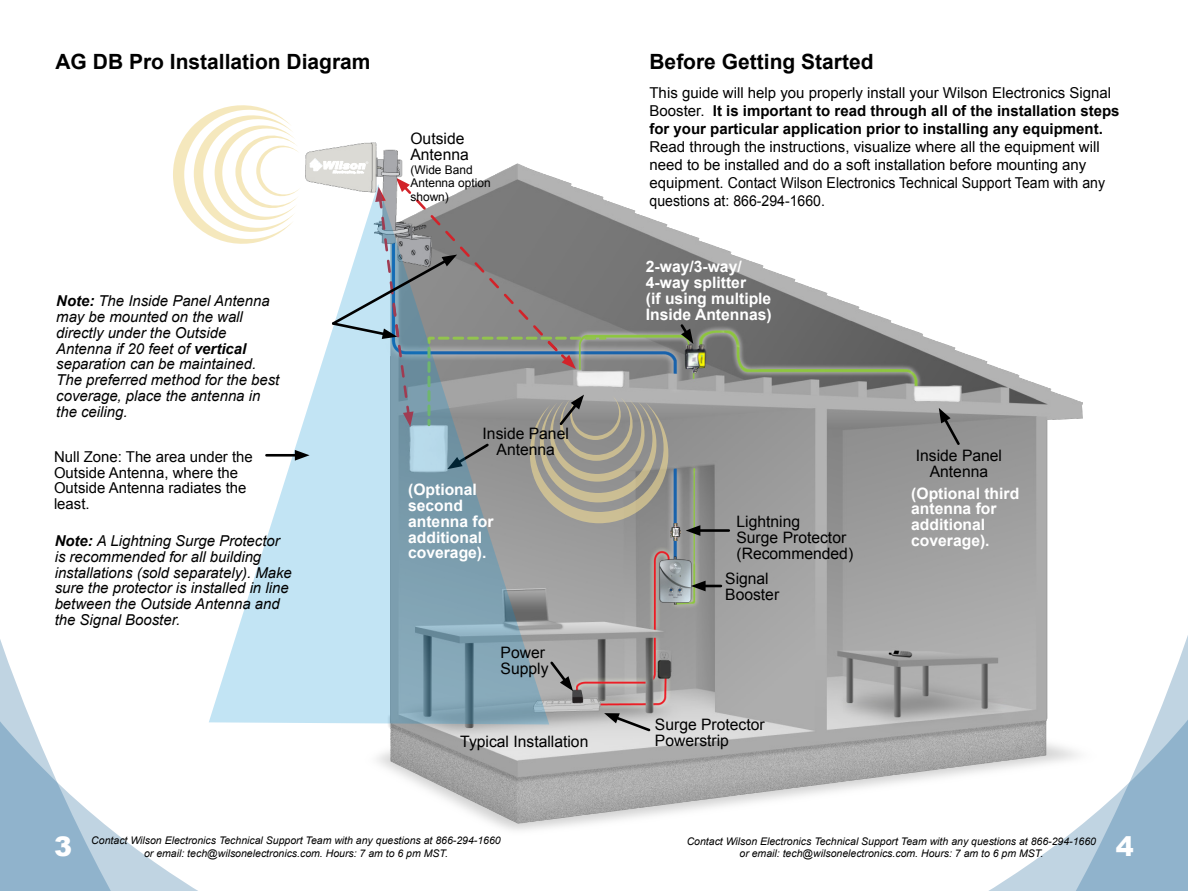
<style>
.page{position:relative;width:1188px;height:891px;background:#fff}
.page>*{position:absolute;margin:0;border:0;box-sizing:border-box;transform-origin:0 0}
.t1{font:900 27px "Arial";color:#fff}
.t2{font:700 21px "Arial";color:#000}
.t3{font:15.75px/15.8px "Arial";color:#000}
.t4{font:700 15.75px/15.8px "Arial";color:#fff}
.t5{font:italic 15px/15.8px "Arial";color:#000}
.t6{font:15px/18px "Arial";color:#000}
.t7{font:700 15px/18px "Arial";color:#000}
.t8{font:12px/13.5px "Arial";color:#000}
.t9{font:italic 10.5px/12.6px "Arial";color:#000;text-align:center}
.s1{font-weight:700}
.s2{font-weight:400}
</style>
<div class="page">
<svg style="left:0;top:639px;width:198px;height:252px"></svg>
<svg style="left:989px;top:853px;width:199px;height:38px;fill:#90b3cc"></svg>
<div style="left:54px;top:741px;width:26px;height:38px;background:#fff;border-radius:50%"></div>
<img style="left:377px;top:228px;width:811px;height:625px">
<hr style="left:701px;top:585px;width:20px;height:2px;background:#000">
<svg style="left:694px;top:581px;width:12px;height:10px"></svg>
<hr style="left:696px;top:529px;width:33px;height:3px;background:#000">
<svg style="left:686px;top:525px;width:14px;height:11px"></svg>
<img style="left:671px;top:524px;width:9px;height:17px">
<svg style="left:939px;top:408px;width:23px;height:39px"></svg>
<img style="left:656px;top:556px;width:38px;height:50px">
<svg style="left:678px;top:322px;width:15px;height:22px"></svg>
<img style="left:680px;top:343px;width:29px;height:31px">
<svg style="left:209px;top:523px;width:340px;height:201px"></svg>
<svg style="left:173px;top:105px;width:497px;height:418px"></svg>
<svg style="left:548px;top:659px;width:25px;height:32px"></svg>
<svg style="left:604px;top:713px;width:48px;height:20px"></svg>
<h2 class="t2" style="left:56px;top:48px;width:317px">AG DB Pro Installation Diagram</h2>
<p class="t5" style="left:56px;top:293px;width:225px"><span class="s1">Note:</span> The Inside Panel Antenna may be mounted on the wall directly under the Outside<br>Antenna if 20 feet of <span class="s1">vertical </span>separation can be maintained.<br>The preferred method for the best coverage, place the antenna in the ceiling.</p>
<p class="t6" style="left:54px;top:449px;width:200px;line-height:15.8px">Null Zone: The area under the<br>Outside Antenna, where the<br>Outside Antenna radiates the least.</p>
<p class="t5" style="left:55px;top:533px;width:239px"><span class="s1">Note:</span> A Lightning Surge Protector is recommended for all building installations (sold separately). Make sure the protector is installed in line between the Outside Antenna and the Signal Booster.</p>
<p class="t3" style="left:410px;top:131px;width:60px">Outside<br>Antenna</p>
<p class="t8" style="left:410px;top:163px;width:82px">(Wide Band<br>Antenna option shown)</p>
<p class="t3" style="left:483px;top:426px;width:88px;text-align:center">Inside Panel<br>Antenna</p>
<p class="t4" style="left:408px;top:482px;width:87px">(Optional second antenna for additional coverage).</p>
<p class="t3" style="left:501px;top:645px;width:49px">Power<br>Supply</p>
<p class="t3" style="left:460px;top:734px;width:130px">Typical Installation</p>
<h2 class="t2" style="left:650px;top:48px;width:226px">Before Getting Started</h2>
<p class="t7" style="left:649px;top:84px;width:472px"><span class="s2">This guide will help you properly install your Wilson Electronics Signal<br>Booster.</span> It is important to read through all of the installation steps for your particular application prior to installing any equipment.</p>
<p class="t6" style="left:649px;top:138px;width:457px">Read through the instructions, visualize where all the equipment will need to be installed and do a soft installation before mounting any equipment. Contact Wilson Electronics Technical Support Team with any questions at: 866-294-1660.</p>
<p class="t4" style="left:646px;top:259px;width:127px">2-way/3-way/<br>4-way splitter<br>(if using multiple<br>Inside Antennas)</p>
<p class="t3" style="left:736px;top:514px;width:118px">Lightning<br>Surge Protector (Recommended)</p>
<p class="t3" style="left:725px;top:571px;width:56px">Signal<br>Booster</p>
<p class="t3" style="left:655px;top:717px;width:111px">Surge Protector<br>Powerstrip</p>
<p class="t3" style="left:916px;top:448px;width:88px;text-align:center">Inside Panel<br>Antenna</p>
<p class="t4" style="left:911px;top:486px;width:110px">(Optional third antenna for additional coverage).</p>
<h1 class="t1" style="left:54px;top:827px;width:20px">3</h1>
<p class="t9" style="left:91px;top:835px;width:411px">Contact Wilson Electronics Technical Support Team with any questions at 866-294-1660 or email: tech@wilsonelectronics.com. Hours: 7 am to 6 pm MST.</p>
<h1 class="t1" style="left:1116px;top:827px;width:20px">4</h1>
<p class="t9" style="left:687px;top:835px;width:411px">Contact Wilson Electronics Technical Support Team with any questions at 866-294-1660 or email: tech@wilsonelectronics.com. Hours: 7 am to 6 pm MST.</p>
</div>
